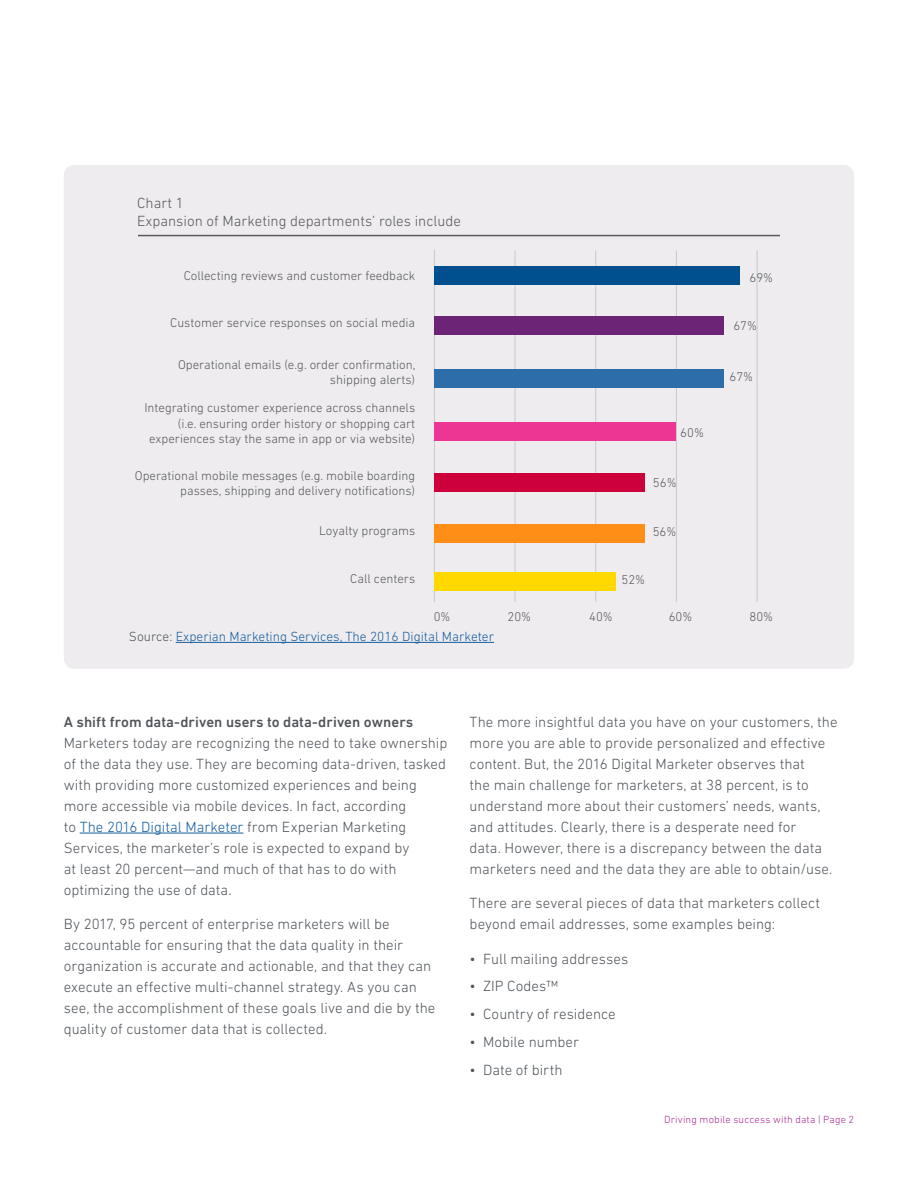
<style>
.page{position:relative;width:918px;height:1188px;background:#fff}
.page>*{position:absolute;margin:0;border:0;box-sizing:border-box;transform-origin:0 0}
.Body_text_10_14{font:300 15px/21px "DIN Next W1 G";color:#50555b}
.t1{font:300 15px/18px "DIN Next W1 G";color:#58595b}
.Subhead_10_14{font:500 15px "DIN Next W1 G";letter-spacing:.005em;color:#50555b}
.Body_Paragraph_Style{font:300 13.5px "DIN Next W1 G";color:#175d9e}
.t2{font:300 12.9px/15.5px "DIN Next W1 G";color:#58595b;text-align:right}
.Footer_Source_text_7{font:300 10.5px "DIN Next W1 G";letter-spacing:.02em;color:#ac2b91}
.s1{color:#50555b}
.s2{color:#175d9e}
</style>
<div class="page">
<div style="left:64px;top:165px;width:790px;height:504px;background:#eeecee;border-radius:11px"></div>
<hr style="left:176px;top:642px;width:318px;height:1px;background:#175d9e">
<hr style="left:80px;top:833px;width:163px;height:1px;background:#175d9e">
<hr style="left:434px;top:250px;width:1px;height:352px;background:#c9c8cb">
<hr style="left:757px;top:250px;width:1px;height:352px;background:#c9c8cb">
<hr style="left:676px;top:250px;width:1px;height:352px;background:#c9c8cb">
<hr style="left:595px;top:250px;width:1px;height:352px;background:#c9c8cb">
<hr style="left:515px;top:250px;width:1px;height:352px;background:#c9c8cb">
<div style="left:435px;top:267px;width:305px;height:18px;background:#005090"></div>
<div style="left:435px;top:317px;width:289px;height:18px;background:#6c2476"></div>
<div style="left:435px;top:369px;width:289px;height:18px;background:#2d6da9"></div>
<div style="left:435px;top:422px;width:241px;height:18px;background:#ed3694"></div>
<div style="left:435px;top:474px;width:210px;height:18px;background:#ce003c"></div>
<div style="left:435px;top:524px;width:210px;height:19px;background:#ff8e16"></div>
<div style="left:435px;top:572px;width:181px;height:18px;background:#ffd900"></div>
<hr style="left:138px;top:235px;width:642px;height:1px;background:#58595b">
<p class="t1" style="left:137px;top:193px;width:325px">Chart 1<br>Expansion of Marketing departments’ roles include</p>
<p class="t2" style="left:184px;top:268px;width:233px">Collecting reviews and customer feedback</p>
<p class="t2" style="left:170px;top:315px;width:247px">Customer service responses on social media</p>
<p class="t2" style="left:178px;top:357px;width:239px">Operational emails (e.g. order confirmation, shipping alerts)</p>
<p class="t2" style="left:144px;top:400px;width:272px">Integrating customer experience across channels (i.e. ensuring order history or shopping cart experiences stay the same in app or via website)</p>
<p class="t2" style="left:135px;top:468px;width:282px">Operational mobile messages (e.g. mobile boarding passes, shipping and delivery notifications)</p>
<p class="t2" style="left:680px;top:424px;width:25px">60%</p>
<p class="t2" style="left:653px;top:475px;width:25px">56%</p>
<p class="t2" style="left:319px;top:523px;width:98px">Loyalty programs</p>
<p class="t2" style="left:653px;top:523px;width:25px">56%</p>
<p class="t2" style="left:350px;top:571px;width:66px">Call centers</p>
<p class="t2" style="left:622px;top:572px;width:25px">52%</p>
<p class="t2" style="left:750px;top:270px;width:25px">69%</p>
<p class="t2" style="left:733px;top:318px;width:25px">67%</p>
<p class="t2" style="left:730px;top:369px;width:25px">67%</p>
<p class="t2" style="left:434px;top:608px;width:18px">0%</p>
<p class="t2" style="left:507px;top:608px;width:25px">20%</p>
<p class="t2" style="left:589px;top:608px;width:25px">40%</p>
<p class="t2" style="left:669px;top:608px;width:25px">60%</p>
<p class="t2" style="left:750px;top:608px;width:25px">80%</p>
<p class="Body_Paragraph_Style" style="left:129px;top:629px;width:367px"><span class="s1">Source:</span> Experian Marketing Services, The 2016 Digital Marketer</p>
<p class="Subhead_10_14" style="left:64px;top:713px;width:351px">A shift from data-driven users to data-driven owners</p>
<p class="Body_text_10_14" style="left:64px;top:732px;width:385px">Marketers today are recognizing the need to take ownership of the data they use. They are becoming data-driven, tasked with providing more customized experiences and being more accessible via mobile devices. In fact, according<br>to <span class="s2">The 2016 Digital Marketer</span> from Experian Marketing Services, the marketer’s role is expected to expand by<br>at least 20 percent—and much of that has to do with optimizing the use of data.</p>
<p class="Body_text_10_14" style="left:64px;top:913px;width:373px">By 2017, 95 percent of enterprise marketers will be accountable for ensuring that the data quality in their organization is accurate and actionable, and that they can execute an effective multi-channel strategy. As you can see, the accomplishment of these goals live and die by the quality of customer data that is collected.</p>
<p class="Body_text_10_14" style="left:470px;top:711px;width:370px">The more insightful data you have on your customers, the more you are able to provide personalized and effective content. But, the 2016 Digital Marketer observes that<br>the main challenge for marketers, at 38 percent, is to understand more about their customers’ needs, wants, and attitudes. Clearly, there is a desperate need for<br>data. However, there is a discrepancy between the data marketers need and the data they are able to obtain/use.</p>
<p class="Body_text_10_14" style="left:470px;top:892px;width:352px">There are several pieces of data that marketers collect beyond email addresses, some examples being:</p>
<p class="Body_text_10_14" style="left:470px;top:948px;width:160px">• Full mailing addresses</p>
<p class="Body_text_10_14" style="left:470px;top:976px;width:90px">• ZIP Codes™</p>
<p class="Body_text_10_14" style="left:470px;top:1003px;width:148px">• Country of residence</p>
<p class="Body_text_10_14" style="left:470px;top:1031px;width:111px">• Mobile number</p>
<p class="Body_text_10_14" style="left:470px;top:1059px;width:94px">• Date of birth</p>
<p class="Footer_Source_text_7" style="left:664px;top:1113px;width:192px">Driving mobile success with data | Page 2</p>
</div>
